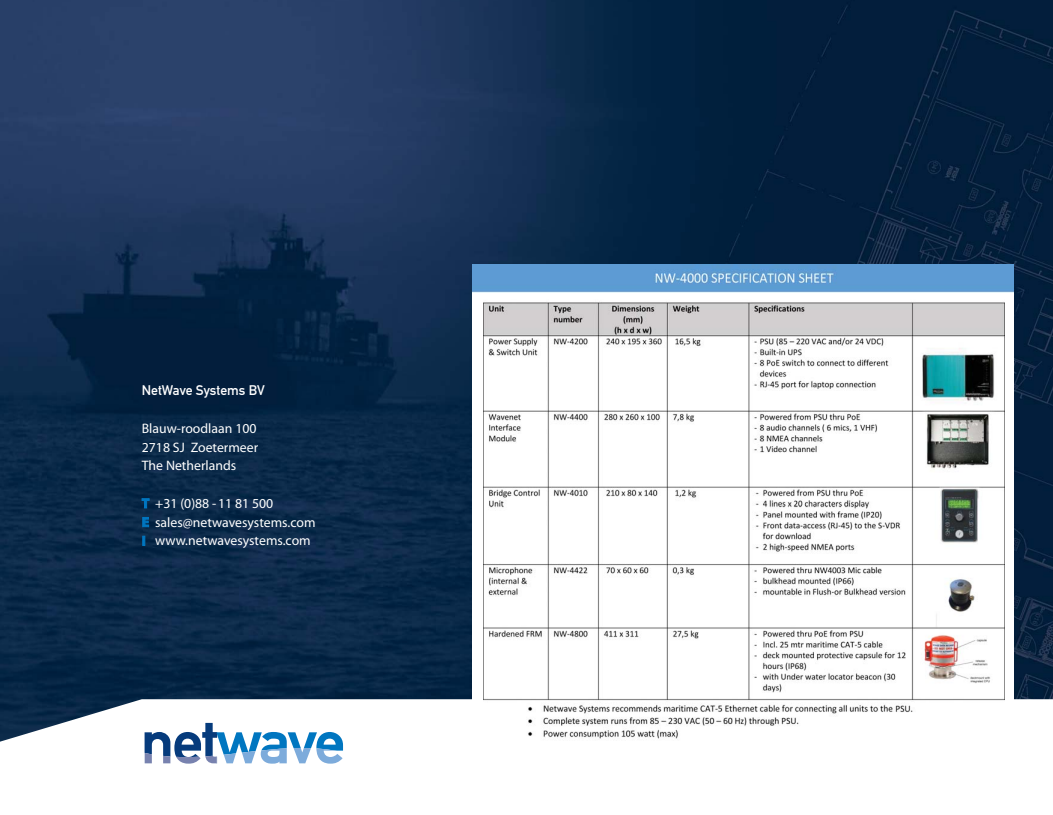
<style>
.page{position:relative;width:1053px;height:815px;background:#fff}
.page>*{position:absolute;margin:0;border:0;box-sizing:border-box;transform-origin:0 0}
.t1{font:700 61.25px "DIN Mittelschrift";letter-spacing:-.025em;color:#0076c0}
.t2{font:13.75px/18.8px "Myriad Pro";color:#fff}
.t3{font:13.75px "DIN Mittelschrift Alternate";color:#fff}
.s1{font-weight:700;color:#0076c0}
.s2{color:#063b7c}
</style>
<div class="page">
<img style="left:0;top:0;width:562px;height:699px">
<img style="left:562px;top:0;width:490px;height:699px">
<svg style="left:0;top:699px;width:1052px;height:43px"></svg>
<div style="left:472px;top:265px;width:541px;height:544px;background:#fff"></div>
<img style="left:472px;top:265px;width:541px;height:27px">
<img style="left:483px;top:302px;width:521px;height:437px">
<p class="t3" style="left:142px;top:386px;width:125px">NetWave Systems BV</p>
<p class="t2" style="left:142px;top:420px;width:118px">Blauw-roodlaan 100<br>2718 SJ Zoetermeer<br>The Netherlands</p>
<p class="t2" style="left:142px;top:495px;width:175px"><span class="s1">T</span> +31 (0)88 - 11 81 500<br><span class="s1">E</span> sales@netwavesystems.com<br><span class="s1">I</span> www.netwavesystems.com</p>
<h1 class="t1" style="left:141px;top:706px;width:205px"><span class="s2">net</span>wave</h1>
</div>
